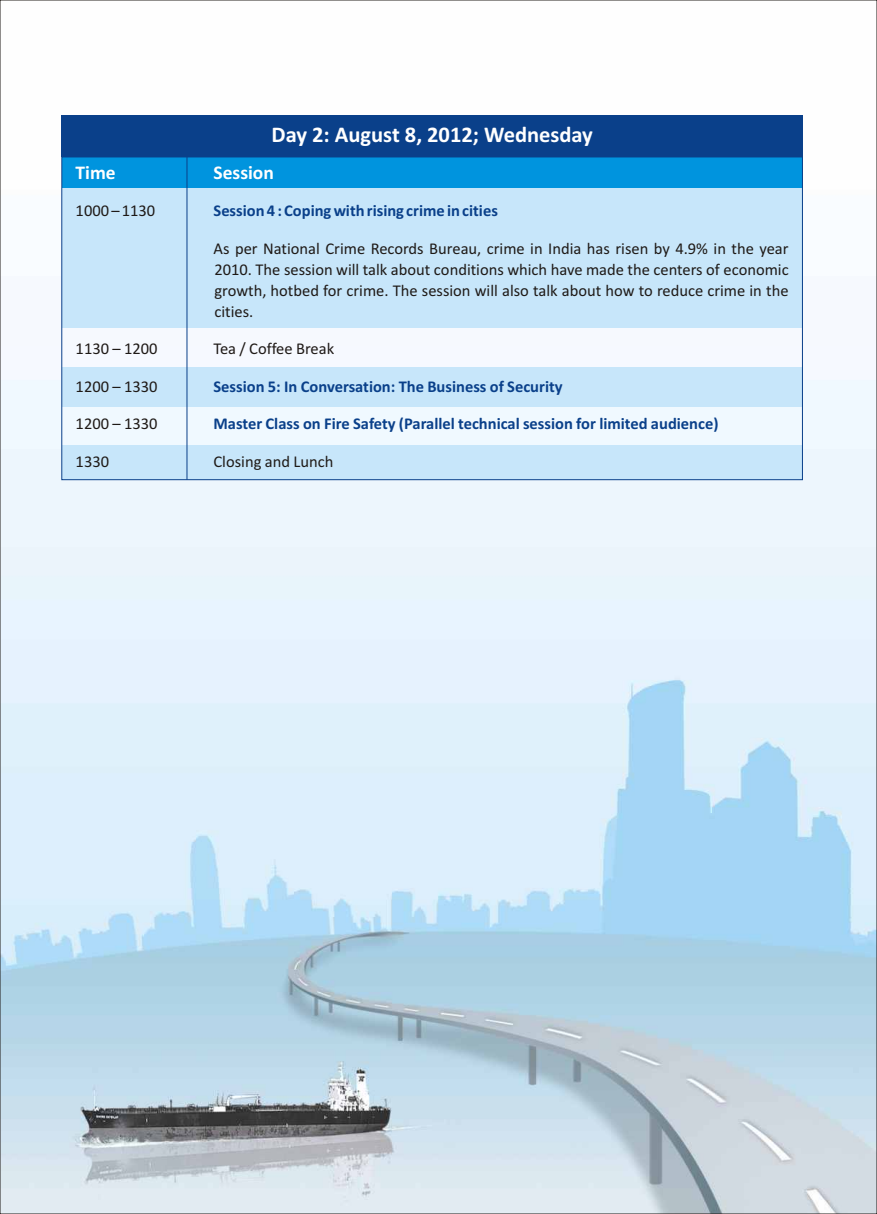
<style>
.page{position:relative;width:877px;height:1214px;background:#fff}
.page>*{position:absolute;margin:0;border:0;box-sizing:border-box;transform-origin:0 0}
.t1{font:700 22.5px "Calibri";color:#fff}
.t2{font:700 19.5px "Calibri";color:#fff}
.t3{font:16.5px/21px "Calibri";color:#1f1a17;text-align:justify}
.t4{font:700 16.5px "Calibri";color:#0a408a}
</style>
<div class="page">
<img style="left:2px;top:115px;width:873px;height:1096px">
<div style="left:62px;top:157px;width:740px;height:31px;background:#0094de"></div>
<div style="left:62px;top:188px;width:740px;height:140px;background:#c7e6fa"></div>
<div style="left:61px;top:116px;width:742px;height:41px;background:#0a408a"></div>
<div style="left:62px;top:367px;width:740px;height:40px;background:#c7e6fa"></div>
<div style="left:62px;top:445px;width:740px;height:35px;background:#c7e6fa"></div>
<hr style="left:187px;top:142px;width:1px;height:338px;background:#0a408a">
<h1 class="t1" style="left:271px;top:125px;width:323px">Day 2: August 8, 2012; Wednesday</h1>
<p class="t2" style="left:76px;top:164px;width:42px">Time</p>
<p class="t2" style="left:213px;top:164px;width:62px">Session</p>
<p class="t3" style="left:76px;top:202px;width:81px">1000 – 1130</p>
<p class="t3" style="left:213px;top:239px;width:577px">As per National Crime Records Bureau, crime in India has risen by 4.9% in the year 2010. The session will talk about conditions which have made the centers of economic growth, hotbed for crime. The session will also talk about how to reduce crime in the cities.</p>
<p class="t3" style="left:76px;top:340px;width:83px">1130 – 1200</p>
<p class="t3" style="left:213px;top:340px;width:122px">Tea / Coffee Break</p>
<p class="t3" style="left:76px;top:377px;width:83px">1200 – 1330</p>
<p class="t3" style="left:76px;top:415px;width:83px">1200 – 1330</p>
<p class="t3" style="left:76px;top:452px;width:35px">1330</p>
<p class="t3" style="left:213px;top:452px;width:121px">Closing and Lunch</p>
<p class="t4" style="left:213px;top:204px;width:286px">Session 4 : Coping with rising crime in cities</p>
<p class="t4" style="left:213px;top:379px;width:351px">Session 5: In Conversation: The Business of Security</p>
<p class="t4" style="left:213px;top:417px;width:506px">Master Class on Fire Safety (Parallel technical session for limited audience)</p>
</div>
